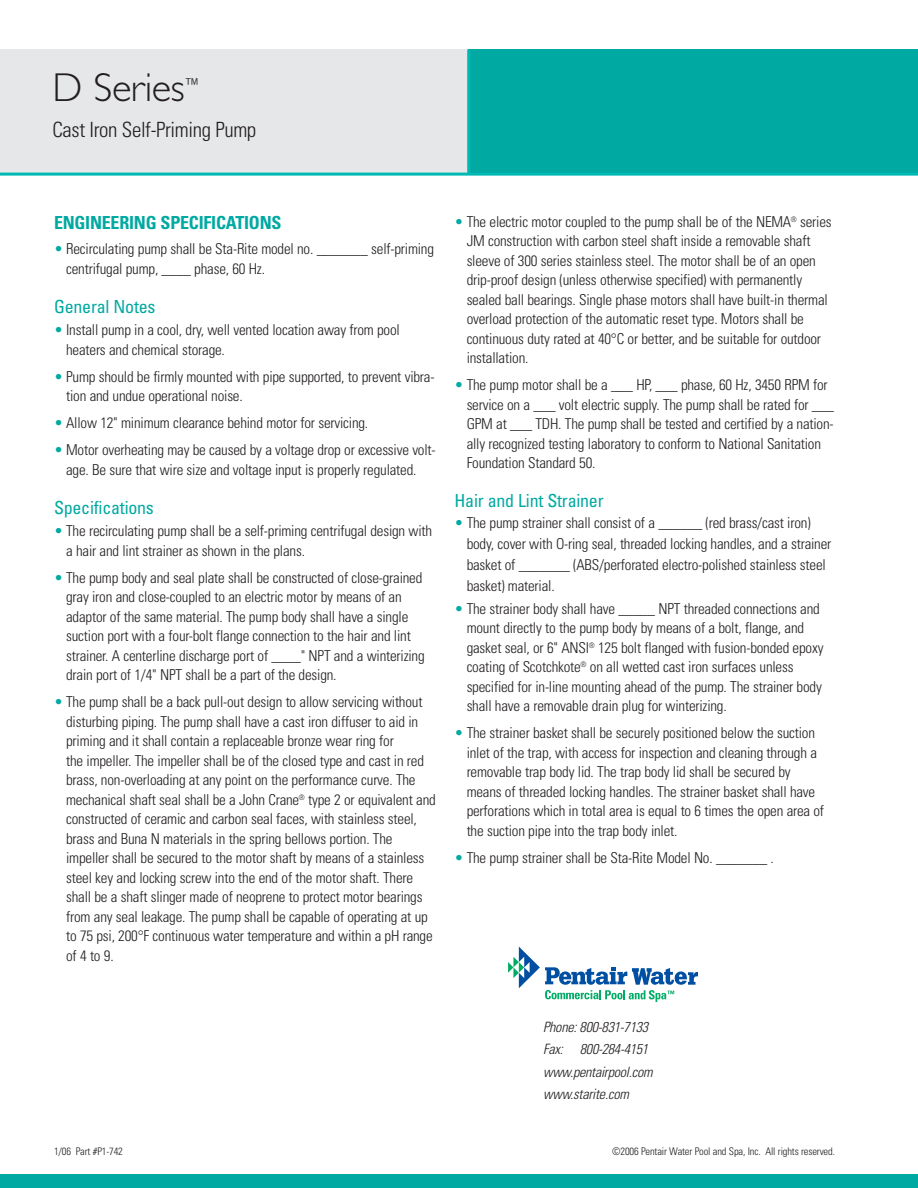
<style>
.page{position:relative;width:918px;height:1188px;background:#fff}
.page>*{position:absolute;margin:0;border:0;box-sizing:border-box;transform-origin:0 0}
.t1{font:300 40.5px "Gill Sans";letter-spacing:-.015em;color:#231f20}
.t2{font:300 condensed 21px "Univers";letter-spacing:-.02em;color:#231f20}
.t3{font:condensed 18px "Univers";letter-spacing:-.015em;color:#00a9a2}
.t4{font:700 condensed 18px "Univers";letter-spacing:-.015em;color:#00a9a2}
.t5{font:300 16.5px "Gill Sans";color:#231f20}
.t6{font:300 condensed 15px/19.5px "Univers";letter-spacing:-.015em;color:#231f20}
.t7{font:italic 300 condensed 14.25px/22.5px "Univers";letter-spacing:-.02em;color:#231f20}
.t8{font:300 condensed 10.5px "Univers";letter-spacing:-.015em;color:#231f20}
.s1{color:#00a9a2}
</style>
<div class="page">
<div style="left:0;top:1175px;width:918px;height:13px;background:#00a9a2"></div>
<div style="left:467px;top:50px;width:451px;height:126px;background:#00a9a2"></div>
<div style="left:0;top:50px;width:467px;height:126px;background:#e6e7e9"></div>
<hr style="left:0;top:173px;width:918px;height:3px;background:#00b9b5">
<hr style="left:467px;top:50px;width:3px;height:124px;background:#00b9b5">
<svg style="left:508px;top:947px;width:190px;height:55px"></svg>
<h1 class="t1" style="left:53px;top:74px;width:134px">D Series</h1>
<p class="t5" style="left:184px;top:79px;width:17px">™</p>
<h2 class="t2" style="left:53px;top:122px;width:205px">Cast Iron Self-Priming Pump</h2>
<p class="t4" style="left:54px;top:216px;width:229px">ENGINEERING SPECIFICATIONS</p>
<p class="t6" style="left:66px;top:241px;width:369px;text-indent:-12px"><span class="s1">•</span> Recirculating pump shall be Sta-Rite model no. _______ self-priming centrifugal pump, ____ phase, 60 Hz.</p>
<p class="t3" style="left:54px;top:300px;width:103px">General Notes</p>
<p class="t6" style="left:66px;top:322px;width:335px;text-indent:-12px"><span class="s1">•</span> Install pump in a cool, dry, well vented location away from pool heaters and chemical storage.</p>
<p class="t6" style="left:66px;top:368px;width:370px;text-indent:-12px"><span class="s1">•</span> Pump should be firmly mounted with pipe supported, to prevent vibra&shy;tion and undue operational noise.</p>
<p class="t6" style="left:54px;top:415px;width:316px"><span class="s1">•</span> Allow 12" minimum clearance behind motor for servicing.</p>
<p class="t6" style="left:54px;top:442px;width:383px;text-align:center"><span class="s1">•</span> Motor overheating may be caused by a voltage drop or excessive volt&shy;age. Be sure that wire size and voltage input is properly regulated.</p>
<p class="t3" style="left:54px;top:501px;width:101px">Specifications</p>
<p class="t6" style="left:66px;top:523px;width:367px;text-indent:-12px"><span class="s1">•</span> The recirculating pump shall be a self-priming centrifugal design with a hair and lint strainer as shown in the plans.</p>
<p class="t6" style="left:66px;top:569px;width:360px;text-indent:-12px"><span class="s1">•</span> The pump body and seal plate shall be constructed of close-grained gray iron and close-coupled to an electric motor by means of an adaptor of the same material. The pump body shall have a single suction port with a four-bolt flange connection to the hair and lint strainer. A centerline discharge port of ____" NPT and a winterizing drain port of 1/4" NPT shall be a part of the design.</p>
<p class="t6" style="left:66px;top:694px;width:371px;text-indent:-12px"><span class="s1">•</span> The pump shall be a back pull-out design to allow servicing without disturbing piping. The pump shall have a cast iron diffuser to aid in priming and it shall contain a replaceable bronze wear ring for<br>the impeller. The impeller shall be of the closed type and cast in red brass, non-overloading at any point on the performance curve. The mechanical shaft seal shall be a John Crane<sup>®</sup> type 2 or equivalent and constructed of ceramic and carbon seal faces, with stainless steel, brass and Buna N materials in the spring bellows portion. The impeller shall be secured to the motor shaft by means of a stainless steel key and locking screw into the end of the motor shaft. There shall be a shaft slinger made of neoprene to protect motor bearings from any seal leakage. The pump shall be capable of operating at up to 75 psi, 200°F continuous water temperature and within a pH range of 4 to 9.</p>
<p class="t6" style="left:467px;top:213px;width:366px;text-indent:-12px"><span class="s1">•</span> The electric motor coupled to the pump shall be of the NEMA<sup>®</sup> series JM construction with carbon steel shaft inside a removable shaft sleeve of 300 series stainless steel. The motor shall be of an open drip-proof design (unless otherwise specified) with permanently sealed ball bearings. Single phase motors shall have built-in thermal overload protection of the automatic reset type. Motors shall be continuous duty rated at 40°C or better, and be suitable for outdoor installation.</p>
<p class="t6" style="left:467px;top:377px;width:369px;text-indent:-12px"><span class="s1">•</span> The pump motor shall be a ___ HP, ___ phase, 60 Hz, 3450 RPM for service on a ___ volt electric supply. The pump shall be rated for ___ GPM at ___ TDH. The pump shall be tested and certified by a nation&shy;ally recognized testing laboratory to conform to National Sanitation Foundation Standard 50.</p>
<p class="t3" style="left:455px;top:494px;width:151px">Hair and Lint Strainer</p>
<p class="t6" style="left:467px;top:514px;width:366px;line-height:21px;text-indent:-12px"><span class="s1">•</span> The pump strainer shall consist of a ______ (red brass/cast iron) body, cover with O-ring seal, threaded locking handles, and a strainer basket of _______ (ABS/perforated electro-polished stainless steel basket) material.</p>
<p class="t6" style="left:467px;top:600px;width:358px;text-indent:-12px"><span class="s1">•</span> The strainer body shall have _____ NPT threaded connections and mount directly to the pump body by means of a bolt, flange, and gasket seal, or 6" ANSI<sup>®</sup> 125 bolt flanged with fusion-bonded epoxy coating of Scotchkote<sup>®</sup> on all wetted cast iron surfaces unless specified for in-line mounting ahead of the pump. The strainer body shall have a removable drain plug for winterizing.</p>
<p class="t6" style="left:467px;top:725px;width:359px;text-indent:-12px"><span class="s1">•</span> The strainer basket shall be securely positioned below the suction inlet of the trap, with access for inspection and cleaning through a removable trap body lid. The trap body lid shall be secured by means of threaded locking handles. The strainer basket shall have perforations which in total area is equal to 6 times the open area of the suction pipe into the trap body inlet.</p>
<p class="t6" style="left:455px;top:849px;width:321px"><span class="s1">•</span> The pump strainer shall be Sta-Rite Model No. _______ .</p>
<p class="t7" style="left:543px;top:1017px;width:111px">Phone: 800-831-7133<br>Fax: 800-284-4151 www.pentairpool.com www.starite.com</p>
<p class="t8" style="left:54px;top:1148px;width:70px">1/06 Part #P1-742</p>
<p class="t8" style="left:612px;top:1148px;width:224px">©2006 Pentair Water Pool and Spa, Inc. All rights reserved.</p>
</div>
